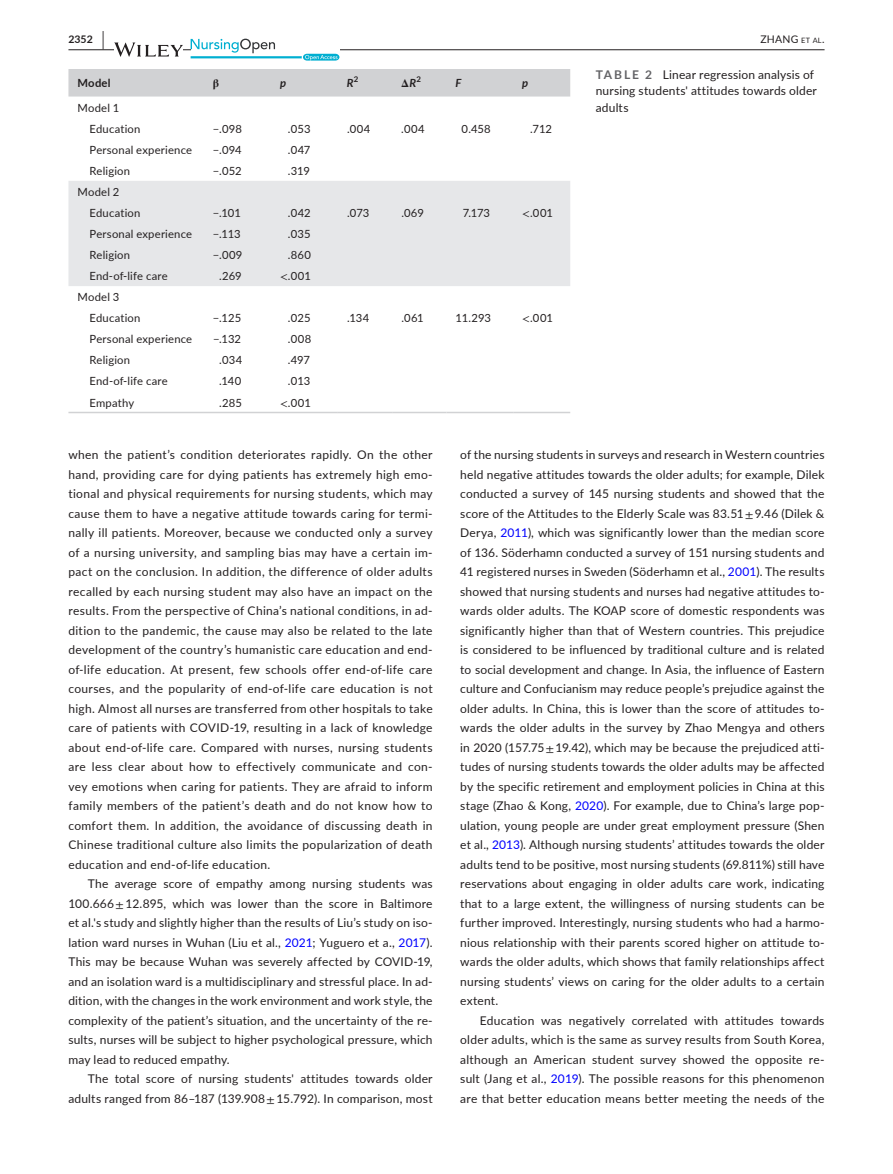
<style>
.page{position:relative;width:893px;height:1174px;background:#fff}
.page>*{position:absolute;margin:0;border:0;box-sizing:border-box;transform-origin:0 0}
.t1{font:12px/19.5px "Lato";letter-spacing:.015em;color:#231f20;text-align:justify}
.t2{font:11.25px/21px "Lato";letter-spacing:.015em;color:#231f20}
.t3{font:700 11.25px "Lato";letter-spacing:.02em;color:#231f20}
.t4{font:italic 700 11.25px "Lato";color:#231f20}
.t5{font:700 11.25px "STIX";color:#231f20}
.t6{font:10.5px "Lato";letter-spacing:.025em;color:#231f20}
.t7{font:700 10.5px "Lato";color:#231f20}
.t8{font:700 7.8px "Lato";color:#231f20}
.s1{font-size:19.5px}
.s2{font-size:7.35px}
.s3{font-style:inherit}
.s4{font-family:"Lato";font-style:italic}
.s5{font-family:"STIX"}
.s6{font-weight:700;color:#636366}
.s7{color:#00f}
</style>
<div class="page">
<hr style="left:68px;top:49px;width:756px;height:1px;background:#231f20">
<svg style="left:114px;top:42px;width:69px;height:15px"></svg>
<svg style="left:191px;top:39px;width:148px;height:22px"></svg>
<div style="left:68px;top:69px;width:502px;height:28px;background:#d1d2d4"></div>
<div style="left:68px;top:181px;width:502px;height:105px;background:#e6e7e9"></div>
<hr style="left:68px;top:412px;width:136px;height:1px;background:#d1d2d4">
<hr style="left:204px;top:412px;width:67px;height:1px;background:#d1d2d4">
<hr style="left:271px;top:412px;width:67px;height:1px;background:#d1d2d4">
<hr style="left:338px;top:412px;width:54px;height:1px;background:#d1d2d4">
<hr style="left:392px;top:412px;width:54px;height:1px;background:#d1d2d4">
<hr style="left:446px;top:412px;width:67px;height:1px;background:#d1d2d4">
<hr style="left:513px;top:412px;width:57px;height:1px;background:#d1d2d4">
<p class="t7" style="left:68px;top:31px;width:37px">2352 <span class="s1">|</span></p>
<p class="t6" style="left:760px;top:31px;width:65px">ZHANG <span class="s2">et al</span><span class="s3">.</span></p>
<p class="t3" style="left:77px;top:75px;width:35px">Model</p>
<p class="t5" style="left:213px;top:77px;width:8px">β</p>
<p class="t4" style="left:280px;top:75px;width:8px">p</p>
<p class="t4" style="left:347px;top:75px;width:8px">R</p>
<p class="t8" style="left:354px;top:74px;width:6px">2</p>
<p class="t5" style="left:401px;top:77px;width:16px">Δ<span class="s4">R</span></p>
<p class="t8" style="left:416px;top:74px;width:6px">2</p>
<p class="t4" style="left:455px;top:75px;width:7px">F</p>
<p class="t4" style="left:522px;top:75px;width:8px">p</p>
<p class="t2" style="left:89px;top:96px;width:52px;text-indent:-12px">Model 1<br>Education</p>
<p class="t2" style="left:213px;top:118px;width:30px">−.098</p>
<p class="t2" style="left:288px;top:118px;width:24px">.053</p>
<p class="t2" style="left:347px;top:118px;width:25px">.004</p>
<p class="t2" style="left:401px;top:118px;width:25px">.004</p>
<p class="t2" style="left:462px;top:118px;width:31px">0.458</p>
<p class="t2" style="left:530px;top:118px;width:24px">.712</p>
<p class="t2" style="left:89px;top:139px;width:104px">Personal experience</p>
<p class="t2" style="left:213px;top:139px;width:30px">−.094</p>
<p class="t2" style="left:288px;top:139px;width:24px">.047</p>
<p class="t2" style="left:89px;top:160px;width:42px">Religion</p>
<p class="t2" style="left:213px;top:160px;width:30px">−.052</p>
<p class="t2" style="left:288px;top:160px;width:24px">.319</p>
<p class="t2" style="left:89px;top:181px;width:52px;text-indent:-12px">Model 2<br>Education</p>
<p class="t2" style="left:213px;top:202px;width:30px">−.101</p>
<p class="t2" style="left:288px;top:202px;width:24px">.042</p>
<p class="t2" style="left:347px;top:202px;width:24px">.073</p>
<p class="t2" style="left:401px;top:202px;width:24px">.069</p>
<p class="t2" style="left:463px;top:202px;width:29px">7.173</p>
<p class="t2" style="left:522px;top:202px;width:32px"><span class="s5">&lt;</span>.001</p>
<p class="t2" style="left:90px;top:223px;width:104px">Personal experience</p>
<p class="t2" style="left:213px;top:223px;width:29px">−.113</p>
<p class="t2" style="left:288px;top:223px;width:24px">.035</p>
<p class="t2" style="left:90px;top:244px;width:42px">Religion</p>
<p class="t2" style="left:213px;top:244px;width:31px">−.009</p>
<p class="t2" style="left:288px;top:244px;width:25px">.860</p>
<p class="t2" style="left:90px;top:265px;width:80px">End-of-life care</p>
<p class="t2" style="left:219px;top:265px;width:24px">.269</p>
<p class="t2" style="left:280px;top:265px;width:32px"><span class="s5">&lt;</span>.001</p>
<p class="t2" style="left:90px;top:286px;width:52px;text-indent:-12px">Model 3<br>Education</p>
<p class="t2" style="left:213px;top:307px;width:30px">−.125</p>
<p class="t2" style="left:288px;top:307px;width:24px">.025</p>
<p class="t2" style="left:347px;top:307px;width:24px">.134</p>
<p class="t2" style="left:401px;top:307px;width:24px">.061</p>
<p class="t2" style="left:455px;top:307px;width:37px">11.293</p>
<p class="t2" style="left:522px;top:307px;width:32px"><span class="s5">&lt;</span>.001</p>
<p class="t2" style="left:90px;top:328px;width:104px">Personal experience</p>
<p class="t2" style="left:213px;top:328px;width:30px">−.132</p>
<p class="t2" style="left:288px;top:328px;width:25px">.008</p>
<p class="t2" style="left:90px;top:349px;width:42px">Religion</p>
<p class="t2" style="left:219px;top:349px;width:25px">.034</p>
<p class="t2" style="left:288px;top:349px;width:24px">.497</p>
<p class="t2" style="left:90px;top:370px;width:80px">End-of-life care</p>
<p class="t2" style="left:219px;top:370px;width:24px">.140</p>
<p class="t2" style="left:288px;top:370px;width:24px">.013</p>
<p class="t2" style="left:90px;top:391px;width:46px">Empathy</p>
<p class="t2" style="left:219px;top:391px;width:24px">.285</p>
<p class="t2" style="left:280px;top:391px;width:32px"><span class="s5">&lt;</span>.001</p>
<p class="t1" style="left:596px;top:66px;width:223px;line-height:16.5px;text-align:left"><span class="s6">TABLE 2</span> Linear regression analysis of nursing students' attitudes towards older adults</p>
<p class="t1" style="left:68px;top:444px;width:366px">when the patient’s condition deteriorates rapidly. On the other hand, providing care for dying patients has extremely high emo&shy;tional and physical requirements for nursing students, which may cause them to have a negative attitude towards caring for termi&shy;nally ill patients. Moreover, because we conducted only a survey of a nursing university, and sampling bias may have a certain im&shy;pact on the conclusion. In addition, the difference of older adults recalled by each nursing student may also have an impact on the results. From the perspective of China’s national conditions, in ad&shy;dition to the pandemic, the cause may also be related to the late development of the country’s humanistic care education and end&shy;of-life education. At present, few schools offer end-of-life care courses, and the popularity of end-of-life care education is not high. Almost all nurses are transferred from other hospitals to take care of patients with COVID-19, resulting in a lack of knowledge about end-of-life care. Compared with nurses, nursing students are less clear about how to effectively communicate and con&shy;vey emotions when caring for patients. They are afraid to inform family members of the patient’s death and do not know how to comfort them. In addition, the avoidance of discussing death in Chinese traditional culture also limits the popularization of death education and end-of-life education.</p>
<p class="t1" style="left:68px;top:873px;width:366px;text-indent:20px">The average score of empathy among nursing students was 100.666 <span class="s5">±</span> 12.895, which was lower than the score in Baltimore et al.'s study and slightly higher than the results of Liu’s study on iso&shy;lation ward nurses in Wuhan (Liu et al., <span class="s7">2021</span>; Yuguero et a., <span class="s7">2017</span>).<br>This may be because Wuhan was severely affected by COVID-19, and an isolation ward is a multidisciplinary and stressful place. In ad&shy;dition, with the changes in the work environment and work style, the complexity of the patient’s situation, and the uncertainty of the re&shy;sults, nurses will be subject to higher psychological pressure, which may lead to reduced empathy.</p>
<p class="t1" style="left:68px;top:1068px;width:366px;text-align:right">The total score of nursing students' attitudes towards older adults ranged from 86–187 (139.908 <span class="s5">±</span> 15.792). In comparison, most</p>
<p class="t1" style="left:460px;top:444px;width:366px">of the nursing students in surveys and research in Western countries held negative attitudes towards the older adults; for example, Dilek conducted a survey of 145 nursing students and showed that the score of the Attitudes to the Elderly Scale was 83.51 <span class="s5">±</span> 9.46 (Dilek &amp; Derya, <span class="s7">2011</span>), which was significantly lower than the median score of 136. Söderhamn conducted a survey of 151 nursing students and 41 registered nurses in Sweden (Söderhamn et al., <span class="s7">2001</span>). The results showed that nursing students and nurses had negative attitudes to&shy;wards older adults. The KOAP score of domestic respondents was significantly higher than that of Western countries. This prejudice is considered to be influenced by traditional culture and is related to social development and change. In Asia, the influence of Eastern culture and Confucianism may reduce people’s prejudice against the older adults. In China, this is lower than the score of attitudes to&shy;wards the older adults in the survey by Zhao Mengya and others in 2020 (157.75 <span class="s5">±</span> 19.42), which may be because the prejudiced atti&shy;tudes of nursing students towards the older adults may be affected by the specific retirement and employment policies in China at this stage (Zhao &amp; Kong, <span class="s7">2020</span>). For example, due to China’s large pop&shy;ulation, young people are under great employment pressure (Shen et al., <span class="s7">2013</span>). Although nursing students’ attitudes towards the older adults tend to be positive, most nursing students (69.811%) still have reservations about engaging in older adults care work, indicating that to a large extent, the willingness of nursing students can be further improved. Interestingly, nursing students who had a harmo&shy;nious relationship with their parents scored higher on attitude to&shy;wards the older adults, which shows that family relationships affect nursing students’ views on caring for the older adults to a certain extent.</p>
<p class="t1" style="left:460px;top:1010px;width:366px;text-indent:20px">Education was negatively correlated with attitudes towards older adults, which is the same as survey results from South Korea, although an American student survey showed the opposite re&shy;sult (Jang et al., <span class="s7">2019</span>). The possible reasons for this phenomenon are that better education means better meeting the needs of the</p>
</div>
